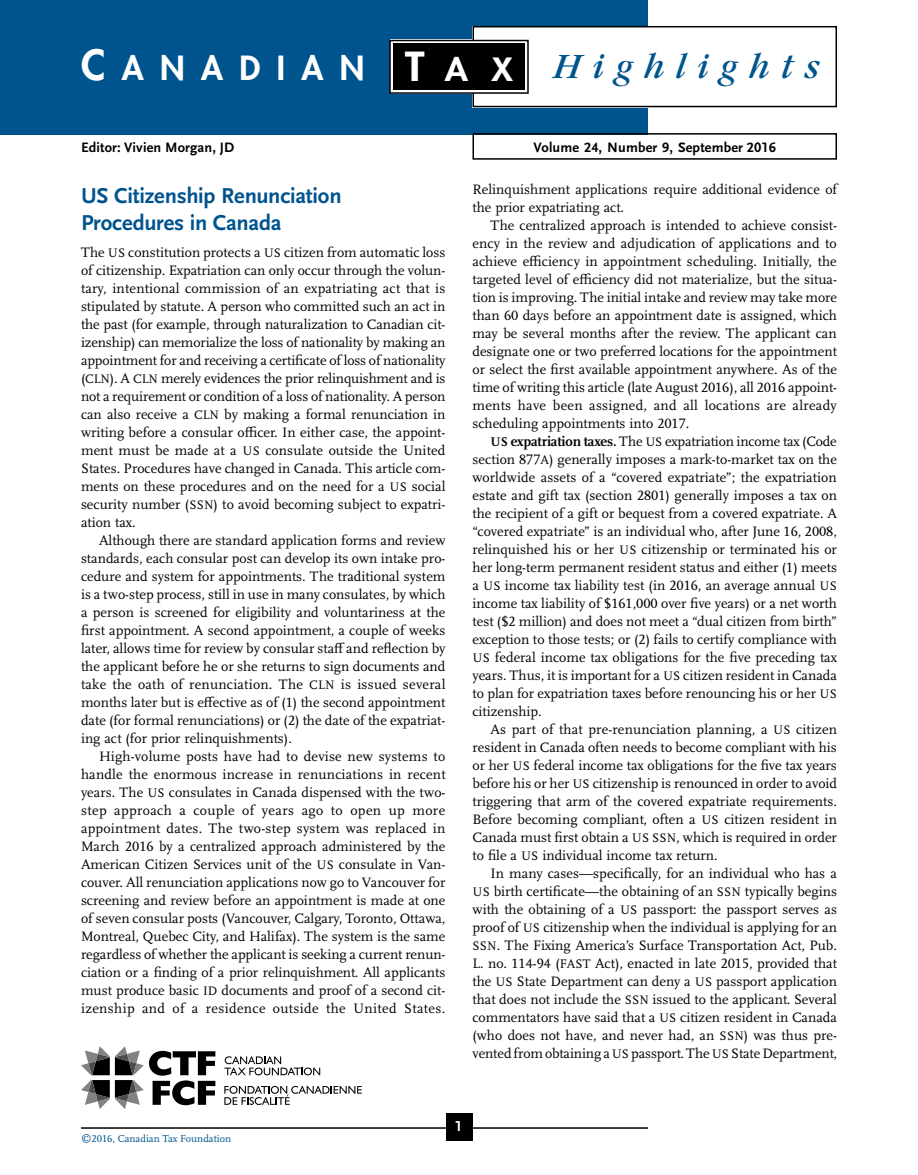
<style>
.page{position:relative;width:918px;height:1175px;background:#fff}
.page>*{position:absolute;margin:0;border:0;box-sizing:border-box;transform-origin:0 0}
.t1{font:34.5px "Garamond Condensed Book Italic DTC";letter-spacing:.265em;color:#00548e;scale:1.2 1}
.t2{font:32.4px "Futura Heavy SC800";letter-spacing:.505em;color:#fff}
.t3{font:700 22.5px/27px "Scala Sans OT";letter-spacing:-.01em;color:#00548e}
.Page{font:700 15px "Scala Sans OT";color:#fff}
.TX2{font:14.25px/18px "Scala OT";color:#000;text-align:justify}
.TX1{font:14.25px/18px "Scala OT";color:#000;text-align:justify}
.t4{font:700 14.25px "Scala Sans OT";letter-spacing:.01em;color:#000}
.t5{font:10.5px "Scala OT";color:#00548e}
.s1{font-size:40.5px}
.s2{font-family:"Futura Heavy SC800";font-size:39px;color:#fff}
.s3{font-size:12.9px}
.s4{font-weight:700;font-size:13.05px}
.s5{font-weight:700;font-size:14.55px}
</style>
<div class="page">
<hr style="left:81px;top:1127px;width:567px;height:1px;background:#000">
<div style="left:446px;top:1113px;width:26px;height:27px;background:#000"></div>
<div style="left:0;top:0;width:648px;height:134px;background:#00548e"></div>
<div style="left:473px;top:27px;width:363px;height:79px;background:#fff"></div>
<div style="left:472px;top:26px;width:365px;height:81px;border:2px solid #000"></div>
<div style="left:390px;top:40px;width:138px;height:53px;background:linear-gradient(to right,#fff,#fff)"></div>
<div style="left:389px;top:40px;width:140px;height:54px;border:2px solid #000"></div>
<div style="left:393px;top:44px;width:132px;height:46px;background:#000"></div>
<div style="left:472px;top:133px;width:365px;height:27px;border:2px solid #000"></div>
<svg style="left:224px;top:1056px;width:96px;height:19px"></svg>
<svg style="left:224px;top:1085px;width:138px;height:19px"></svg>
<svg style="left:81px;top:1046px;width:134px;height:63px"></svg>
<h2 class="t2" style="left:81px;top:46px;width:285px"><span class="s1">C</span>ANADIAN</h2>
<p class="t4" style="left:81px;top:139px;width:155px">Editor: Vivien Morgan, JD</p>
<h1 class="t1" style="left:405px;top:47px;width:347px"><span class="s2">T</span> <sub>A</sub> <sub>X</sub> Highlights</h1>
<p class="t4" style="left:534px;top:139px;width:244px">Volume 24, Number 9, September 2016</p>
<h1 class="t3" style="left:81px;top:182px;width:262px">US Citizenship Renunciation<br>Procedures in Canada</h1>
<p class="TX1" style="left:81px;top:243px;width:366px">The <span class="s3">US</span> constitution protects a <span class="s3">US</span> citizen from automatic loss of citizenship. Expatriation can only occur through the volun&shy;tary, intentional commission of an expatriating act that is stipulated by statute. A person who committed such an act in the past (for example, through naturalization to Canadian cit&shy;izenship) can memorialize the loss of nationality by making an appointment for and receiving a certificate of loss of nationality (<span class="s3">CLN</span>). A <span class="s3">CLN</span> merely evidences the prior relinquishment and is not a requirement or condition of a loss of nationality. A person can also receive a <span class="s3">CLN</span> by making a formal renunciation in writing before a consular officer. In either case, the appoint&shy;ment must be made at a <span class="s3">US</span> consulate outside the United States. Procedures have changed in Canada. This article com&shy;ments on these procedures and on the need for a <span class="s3">US</span> social security number (<span class="s3">SSN</span>) to avoid becoming subject to expatri&shy;ation tax.</p>
<p class="TX2" style="left:81px;top:531px;width:366px;text-indent:18px">Although there are standard application forms and review standards, each consular post can develop its own intake pro&shy;cedure and system for appointments. The traditional system is a two-step process, still in use in many consulates, by which a person is screened for eligibility and voluntariness at the first appointment. A second appointment, a couple of weeks later, allows time for review by consular staff and reflection by the applicant before he or she returns to sign documents and take the oath of renunciation. The <span class="s3">CLN</span> is issued several months later but is effective as of (1) the second appointment date (for formal renunciations) or (2) the date of the expatriat&shy;ing act (for prior relinquishments).</p>
<p class="TX2" style="left:81px;top:747px;width:366px;text-indent:18px">High-volume posts have had to devise new systems to handle the enormous increase in renunciations in recent years. The <span class="s3">US</span> consulates in Canada dispensed with the two&shy;step approach a couple of years ago to open up more appointment dates. The two-step system was replaced in March 2016 by a centralized approach administered by the American Citizen Services unit of the <span class="s3">US</span> consulate in Van&shy;couver. All renunciation applications now go to Vancouver for screening and review before an appointment is made at one of seven consular posts (Vancouver, Calgary, Toronto, Ottawa, Montreal, Quebec City, and Halifax). The system is the same regardless of whether the applicant is seeking a current renun&shy;ciation or a finding of a prior relinquishment. All applicants must produce basic <span class="s3">ID</span> documents and proof of a second cit&shy;izenship and of a residence outside the United States.</p>
<p class="TX2" style="left:472px;top:180px;width:366px">Relinquishment applications require additional evidence of the prior expatriating act.</p>
<p class="TX2" style="left:472px;top:216px;width:366px;text-indent:18px">The centralized approach is intended to achieve consist&shy;ency in the review and adjudication of applications and to achieve efficiency in appointment scheduling. Initially, the targeted level of efficiency did not materialize, but the situa&shy;tion is improving. The initial intake and review may take more than 60 days before an appointment date is assigned, which may be several months after the review. The applicant can designate one or two preferred locations for the appointment or select the first available appointment anywhere. As of the time of writing this article (late August 2016), all 2016 appoint&shy;ments have been assigned, and all locations are already scheduling appointments into 2017.</p>
<p class="TX2" style="left:472px;top:432px;width:366px;text-indent:18px"><span class="s4">US</span> <span class="s5">expatriation taxes.</span> The <span class="s3">US</span> expatriation income tax (Code section 877<span class="s3">A</span>) generally imposes a mark-to-market tax on the worldwide assets of a “covered expatriate”; the expatriation estate and gift tax (section 2801) generally imposes a tax on the recipient of a gift or bequest from a covered expatriate. A “covered expatriate” is an individual who, after June 16, 2008, relinquished his or her <span class="s3">US</span> citizenship or terminated his or her long-term permanent resident status and either (1) meets a <span class="s3">US</span> income tax liability test (in 2016, an average annual <span class="s3">US </span>income tax liability of $161,000 over five years) or a net worth test ($2 million) and does not meet a “dual citizen from birth” exception to those tests; or (2) fails to certify compliance with <span class="s3">US</span> federal income tax obligations for the five preceding tax years. Thus, it is important for a <span class="s3">US</span> citizen resident in Canada to plan for expatriation taxes before renouncing his or her <span class="s3">US </span>citizenship.</p>
<p class="TX2" style="left:472px;top:720px;width:366px;text-indent:18px">As part of that pre-renunciation planning, a <span class="s3">US</span> citizen resident in Canada often needs to become compliant with his or her <span class="s3">US</span> federal income tax obligations for the five tax years before his or her <span class="s3">US</span> citizenship is renounced in order to avoid triggering that arm of the covered expatriate requirements.<br>Before becoming compliant, often a <span class="s3">US</span> citizen resident in Canada must first obtain a <span class="s3">US SSN</span>, which is required in order to file a <span class="s3">US</span> individual income tax return.</p>
<p class="TX2" style="left:472px;top:864px;width:366px;text-indent:18px">In many cases—specifically, for an individual who has a <span class="s3">US</span> birth certificate—the obtaining of an <span class="s3">SSN</span> typically begins with the obtaining of a <span class="s3">US</span> passport: the passport serves as proof of <span class="s3">US</span> citizenship when the individual is applying for an <span class="s3">SSN</span>. The Fixing America’s Surface Transportation Act, Pub.<br>L. no. 114-94 (<span class="s3">FAST</span> Act), enacted in late 2015, provided that the <span class="s3">US</span> State Department can deny a <span class="s3">US</span> passport application that does not include the <span class="s3">SSN</span> issued to the applicant. Several commentators have said that a <span class="s3">US</span> citizen resident in Canada (who does not have, and never had, an <span class="s3">SSN</span>) was thus pre&shy;vented from obtaining a <span class="s3">US</span> passport. The <span class="s3">US</span> State Department,</p>
<p class="t5" style="left:81px;top:1132px;width:152px">©2016, Canadian Tax Foundation</p>
<p class="Page" style="left:455px;top:1118px;width:9px">1</p>
</div>
